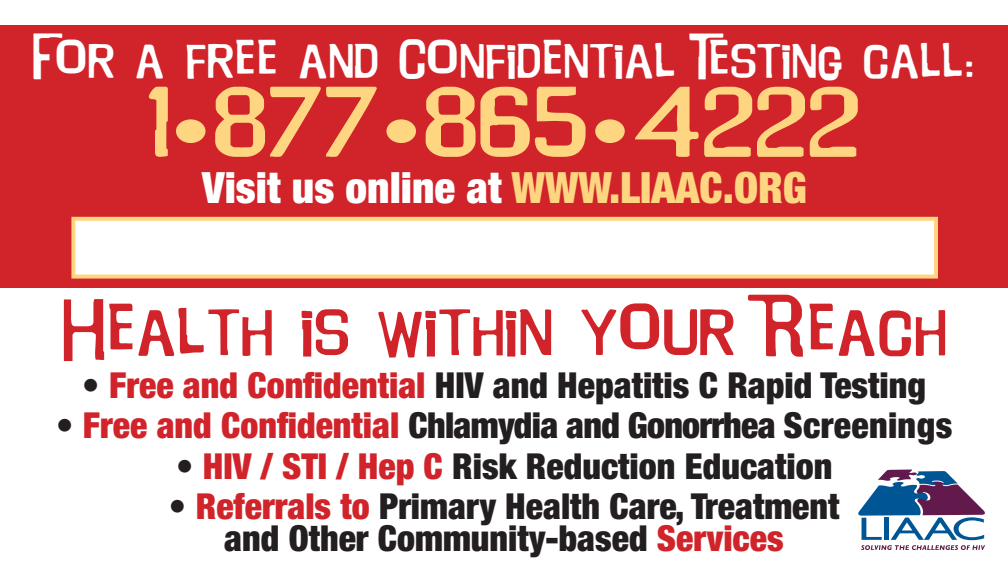
<style>
.page{position:relative;width:1008px;height:576px;background:#fff}
.page>*{position:absolute;margin:0;border:0;box-sizing:border-box;transform-origin:0 0}
.t1{font:70px "Will Robinson";color:#fed580;scale:1.25 1}
.t2{font:54px "Will Robinson";color:#d1232a}
.t3{font:900 condensed 43.2px "Helvetica Neue";color:#fff}
.t4{font:40px "Will Robinson";color:#fff}
.t5{font:900 condensed 36px/32px "Helvetica Neue";color:#231f20;text-align:center}
.s1{font-family:"Helvetica";font-weight:900}
.s2{color:#fed580}
.s3{color:#d1232a}
</style>
<div class="page">
<div style="left:0;top:26px;width:1008px;height:262px;background:#d1232a"></div>
<div style="left:71px;top:217px;width:867px;height:62px;background:#fff;border:4px solid #fed580"></div>
<svg style="left:858px;top:470px;width:127px;height:80px"></svg>
<p class="t4" style="left:31px;top:28px;width:947px">For a free and Confidential Testing call:</p>
<p class="t1" style="left:148px;top:67px;width:571px">1<span class="s1">•</span>877<span class="s1">•</span>865<span class="s1">•</span>4222</p>
<p class="t3" style="left:202px;top:161px;width:606px">Visit us online at <span class="s2">WWW.LIAAC.ORG</span></p>
<p class="t2" style="left:62px;top:287px;width:886px">Health is within your Reach</p>
<p class="t5" style="left:82px;top:368px;width:846px">• <span class="s3">Free and Confidential</span> HIV and Hepatitis C Rapid Testing</p>
<p class="t5" style="left:56px;top:409px;width:898px">• <span class="s3">Free and Confidential</span> Chlamydia and Gonorrhea Screenings</p>
<p class="t5" style="left:176px;top:449px;width:658px">• <span class="s3">HIV / STI / Hep C</span> Risk Reduction Education</p>
<p class="t5" style="left:169px;top:490px;width:672px">• <span class="s3">Referrals to</span> Primary Health Care, Treatment and Other Community-based <span class="s3">Services</span></p>
</div>
